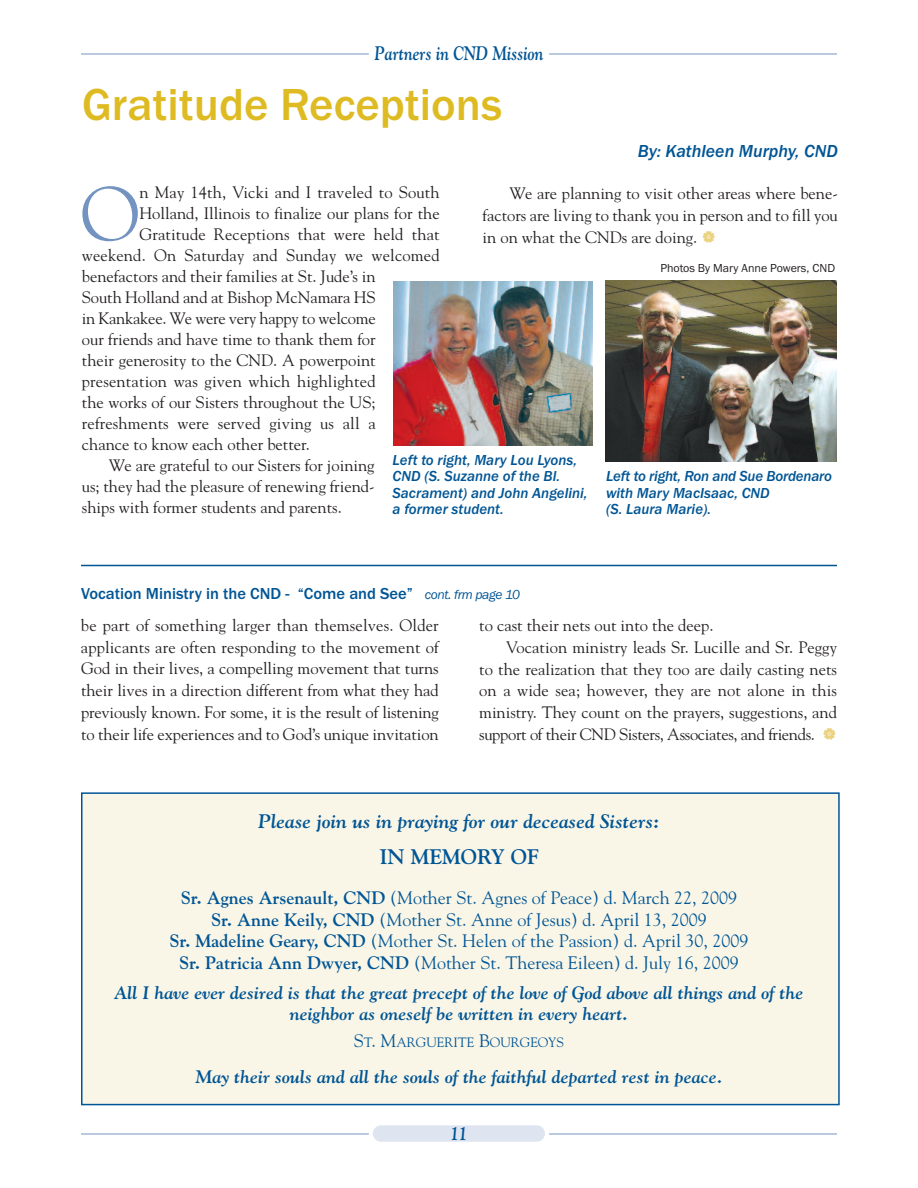
<style>
.page{position:relative;width:918px;height:1188px;background:#fff}
.page>*{position:absolute;margin:0;border:0;box-sizing:border-box;transform-origin:0 0}
.t1{font:76.05px "Goudy";color:#7393c1}
.t2{font:500 46.5px "Franklin Gothic";color:#debb22}
.t3{font:700 21px "Goudy";color:#005595}
.t4{font:italic 700 19.5px "Goudy";color:#005595}
.t5{font:italic 700 19.5px "Goudy";color:#005595;scale:.8 1}
.t6{font:18px/21.6px "Goudy";color:#005595;text-align:center}
.t7{font:italic 700 18px/21px "Goudy";color:#005595;text-align:center}
.t8{font:italic 500 18px "Franklin Gothic";color:#005595}
.t9{font:16.5px/21.8px "Goudy";color:#231f20;text-align:justify}
.t10{font:500 16.5px "Franklin Gothic";color:#005595}
.t11{font:16.5px "Goudy";letter-spacing:-.02em;color:#231f20}
.t12{font:italic 500 15px/16.5px "Franklin Gothic";color:#005595}
.t13{font:13.5px "Goudy";color:#005595}
.t14{font:12px "Franklin Gothic";color:#231f20}
.s1{font-weight:400;font-style:italic;font-size:13.5px}
.s2{font-weight:700}
.s3{font-size:18px}
</style>
<div class="page">
<div style="left:373px;top:1125px;width:172px;height:17px;background:#dee4f0;border-radius:8px"></div>
<hr style="left:81px;top:53px;width:288px;height:2px;background:#a4b7d7">
<hr style="left:549px;top:53px;width:288px;height:2px;background:#a4b7d7">
<hr style="left:81px;top:1133px;width:288px;height:2px;background:#a4b7d7">
<hr style="left:549px;top:1133px;width:288px;height:2px;background:#a4b7d7">
<img style="left:394px;top:281px;width:198px;height:164px">
<img style="left:605px;top:280px;width:232px;height:181px">
<div style="left:82px;top:794px;width:756px;height:310px;background:#faf6e7"></div>
<div style="left:81px;top:792px;width:759px;height:313px;border:2px solid #005595"></div>
<hr style="left:81px;top:565px;width:756px;height:1px;background:#005595">
<p class="t5" style="left:375px;top:42px;width:213px">Partners in CND Mission</p>
<h2 class="t2" style="left:82px;top:77px;width:421px">Gratitude Receptions</h2>
<p class="t8" style="left:638px;top:141px;width:202px">By: Kathleen Murphy, CND</p>
<h1 class="t1" style="left:81px;top:170px;width:61px">O</h1>
<p class="t9" style="left:139px;top:182px;width:302px">n May 14th, Vicki and I traveled to South</p>
<p class="t9" style="left:483px;top:182px;width:357px;text-indent:27px">We are planning to visit other areas where bene&shy;factors are living to thank you in person and to fill you in on what the CNDs are doing.</p>
<p class="t9" style="left:139px;top:203px;width:302px">Holland, Illinois to finalize our plans for the</p>
<p class="t9" style="left:139px;top:224px;width:302px">Gratitude Receptions that were held that</p>
<p class="t9" style="left:82px;top:245px;width:359px">weekend. On Saturday and Sunday we welcomed</p>
<p class="t9" style="left:82px;top:266px;width:295px">benefactors and their families at St. Jude’s in</p>
<p class="t9" style="left:82px;top:287px;width:295px">South Holland and at Bishop McNamara HS</p>
<p class="t9" style="left:82px;top:308px;width:295px">in Kankakee. We were very happy to welcome</p>
<p class="t9" style="left:82px;top:329px;width:295px">our friends and have time to thank them for</p>
<p class="t9" style="left:82px;top:350px;width:295px">their generosity to the CND. A powerpoint</p>
<p class="t9" style="left:82px;top:371px;width:295px">presentation was given which highlighted</p>
<p class="t9" style="left:82px;top:392px;width:295px">the works of our Sisters throughout the US;</p>
<p class="t9" style="left:82px;top:413px;width:295px">refreshments were served giving us all a</p>
<p class="t9" style="left:82px;top:434px;width:230px">chance to know each other better.</p>
<p class="t9" style="left:109px;top:455px;width:267px">We are grateful to our Sisters for joining</p>
<p class="t9" style="left:82px;top:476px;width:294px">us; they had the pleasure of renewing friend-</p>
<p class="t9" style="left:82px;top:497px;width:261px">ships with former students and parents.</p>
<p class="t14" style="left:660px;top:260px;width:176px">Photos By Mary Anne Powers, CND</p>
<p class="t12" style="left:393px;top:451px;width:197px">Left to right, Mary Lou Lyons,<br>CND (S. Suzanne of the Bl.<br>Sacrament) and John Angelini, a former student.</p>
<p class="t12" style="left:606px;top:468px;width:228px">Left to right, Ron and Sue Bordenaro with Mary MacIsaac, CND<br>(S. Laura Marie).</p>
<p class="t10" style="left:81px;top:584px;width:440px">Vocation Ministry in the CND - “Come and See” <span class="s1">cont. frm page 10</span></p>
<p class="t9" style="left:81px;top:614px;width:359px">be part of something larger than themselves. Older applicants are often responding to the movement of God in their lives, a compelling movement that turns their lives in a direction different from what they had previously known. For some, it is the result of listening to their life experiences and to God’s unique invitation</p>
<p class="t9" style="left:479px;top:614px;width:236px">to cast their nets out into the deep.</p>
<p class="t9" style="left:506px;top:636px;width:332px">Vocation ministry leads Sr. Lucille and Sr. Peggy</p>
<p class="t9" style="left:479px;top:658px;width:359px">to the realization that they too are daily casting nets</p>
<p class="t9" style="left:479px;top:680px;width:359px">on a wide sea; however, they are not alone in this</p>
<p class="t9" style="left:479px;top:702px;width:359px">ministry. They count on the prayers, suggestions, and</p>
<p class="t11" style="left:479px;top:725px;width:337px">support of their CND Sisters, Associates, and friends.</p>
<p class="t4" style="left:258px;top:809px;width:403px">Please join us in praying for our deceased Sisters:</p>
<p class="t3" style="left:379px;top:844px;width:161px">IN MEMORY OF</p>
<p class="t6" style="left:169px;top:887px;width:581px"><span class="s2">Sr. Agnes Arsenault, CND</span> (Mother St. Agnes of Peace) d. March 22, 2009<br><span class="s2">Sr. Anne Keily, CND</span> (Mother St. Anne of Jesus) d. April 13, 2009<br><span class="s2">Sr. Madeline Geary, CND</span> (Mother St. Helen of the Passion) d. April 30, 2009<br><span class="s2">Sr. Patricia Ann Dwyer, CND</span> (Mother St. Theresa Eileen) d. July 16, 2009</p>
<p class="t7" style="left:114px;top:982px;width:691px">All I have ever desired is that the great precept of the love of God above all things and of the neighbor as oneself be written in every heart.</p>
<p class="t13" style="left:354px;top:1034px;width:212px"><span class="s3">S</span>T<span class="s3">. M</span>ARGUERITE <span class="s3">B</span>OURGEOYS</p>
<p class="t7" style="left:195px;top:1066px;width:529px">May their souls and all the souls of the faithful departed rest in peace.</p>
<p class="t5" style="left:450px;top:1122px;width:23px">11</p>
</div>
